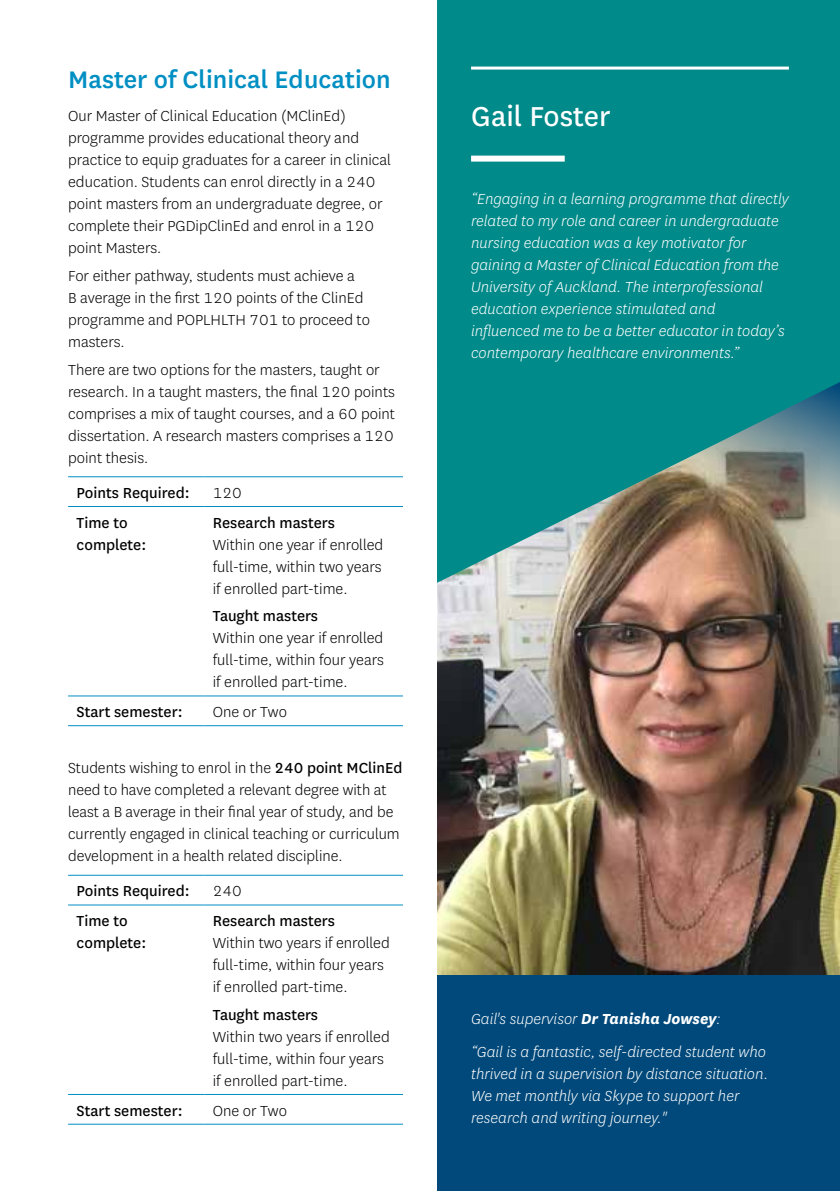
<style>
.page{position:relative;width:840px;height:1191px;background:#fff}
.page>*{position:absolute;margin:0;border:0;box-sizing:border-box;transform-origin:0 0}
.t1{font:32px "National";color:#fff}
.t2{font:500 28px "National";color:#008fc3}
.t3{font:300 17px/22px "National";color:#000}
.t4{font:italic 300 17px/22px "National";color:#fff}
.t5{font:17px/22px "National";color:#000}
.s1{font-weight:400}
.s2{font-weight:700}
</style>
<div class="page">
<div style="left:437px;top:825px;width:402px;height:366px;background:#00497a"></div>
<hr style="left:68px;top:476px;width:136px;height:1px;background:#008fc3">
<hr style="left:204px;top:476px;width:199px;height:1px;background:#008fc3">
<hr style="left:68px;top:506px;width:136px;height:1px;background:#008fc3">
<hr style="left:204px;top:506px;width:199px;height:1px;background:#008fc3">
<hr style="left:68px;top:695px;width:136px;height:1px;background:#008fc3">
<hr style="left:204px;top:695px;width:199px;height:1px;background:#008fc3">
<hr style="left:68px;top:725px;width:136px;height:1px;background:#008fc3">
<hr style="left:204px;top:725px;width:199px;height:1px;background:#008fc3">
<hr style="left:68px;top:875px;width:136px;height:1px;background:#008fc3">
<hr style="left:204px;top:875px;width:199px;height:1px;background:#008fc3">
<hr style="left:68px;top:904px;width:136px;height:1px;background:#008fc3">
<hr style="left:204px;top:904px;width:199px;height:1px;background:#008fc3">
<hr style="left:68px;top:1094px;width:136px;height:1px;background:#008fc3">
<hr style="left:204px;top:1094px;width:199px;height:1px;background:#008fc3">
<hr style="left:68px;top:1123px;width:136px;height:1px;background:#008fc3">
<hr style="left:204px;top:1123px;width:199px;height:1px;background:#008fc3">
<img style="left:437px;top:599px;width:402px;height:375px">
<svg style="left:437px;top:0;width:402px;height:599px;background:#1e8b87"></svg>
<div style="left:471px;top:156px;width:93px;height:6px;background:#fff"></div>
<hr style="left:471px;top:67px;width:317px;height:3px;background:#fff">
<h2 class="t2" style="left:68px;top:60px;width:324px">Master of Clinical Education</h2>
<p class="t3" style="left:68px;top:105px;width:324px">Our Master of Clinical Education (MClinEd) programme provides educational theory and practice to equip graduates for a career in clinical education. Students can enrol directly in a 240 point masters from an undergraduate degree, or complete their PGDipClinEd and enrol in a 120 point Masters.</p>
<p class="t3" style="left:68px;top:264px;width:303px">For either pathway, students must achieve a<br>B average in the first 120 points of the ClinEd programme and POPLHLTH 701 to proceed to masters.</p>
<p class="t3" style="left:68px;top:358px;width:328px">There are two options for the masters, taught or research. In a taught masters, the final 120 points comprises a mix of taught courses, and a 60 point dissertation. A research masters comprises a 120 point thesis.</p>
<p class="t5" style="left:77px;top:481px;width:114px">Points Required:</p>
<p class="t3" style="left:213px;top:481px;width:31px">120</p>
<p class="t5" style="left:77px;top:510px;width:71px">Time to complete:</p>
<p class="t5" style="left:213px;top:510px;width:123px">Research masters</p>
<p class="t3" style="left:213px;top:533px;width:172px;text-align:justify">Within one year if enrolled full-time, within two years if enrolled part-time.</p>
<p class="t5" style="left:213px;top:604px;width:107px">Taught masters</p>
<p class="t3" style="left:213px;top:627px;width:173px;text-align:justify">Within one year if enrolled full-time, within four years if enrolled part-time.</p>
<p class="t5" style="left:77px;top:700px;width:107px">Start semester:</p>
<p class="t3" style="left:213px;top:700px;width:76px">One or Two</p>
<p class="t3" style="left:68px;top:756px;width:335px">Students wishing to enrol in the <span class="s1">240 point MClinEd </span>need to have completed a relevant degree with at least a B average in their final year of study, and be currently engaged in clinical teaching or curriculum development in a health related discipline.</p>
<p class="t5" style="left:77px;top:879px;width:114px">Points Required:</p>
<p class="t3" style="left:213px;top:879px;width:31px">240</p>
<p class="t5" style="left:77px;top:909px;width:71px">Time to complete:</p>
<p class="t5" style="left:213px;top:909px;width:123px">Research masters</p>
<p class="t3" style="left:213px;top:931px;width:178px">Within two years if enrolled full-time, within four years if enrolled part-time.</p>
<p class="t5" style="left:213px;top:1002px;width:107px">Taught masters</p>
<p class="t3" style="left:213px;top:1025px;width:178px">Within two years if enrolled full-time, within four years if enrolled part-time.</p>
<p class="t5" style="left:77px;top:1098px;width:107px">Start semester:</p>
<p class="t3" style="left:213px;top:1099px;width:76px">One or Two</p>
<h1 class="t1" style="left:471px;top:94px;width:141px">Gail Foster</h1>
<p class="t4" style="left:471px;top:188px;width:319px">“Engaging in a learning programme that directly related to my role and career in undergraduate nursing education was a key motivator for gaining a Master of Clinical Education from the University of Auckland. The interprofessional education experience stimulated and<br>influenced me to be a better educator in today’s contemporary healthcare environments.”</p>
<p class="t4" style="left:471px;top:1001px;width:296px;line-height:33.4px">Gail's supervisor <span class="s2">Dr Tanisha Jowsey</span>:<br>“Gail is a fantastic, self-directed student who</p>
<p class="t4" style="left:471px;top:1062px;width:298px">thrived in a supervision by distance situation.<br>We met monthly via Skype to support her research and writing journey.''</p>
</div>
